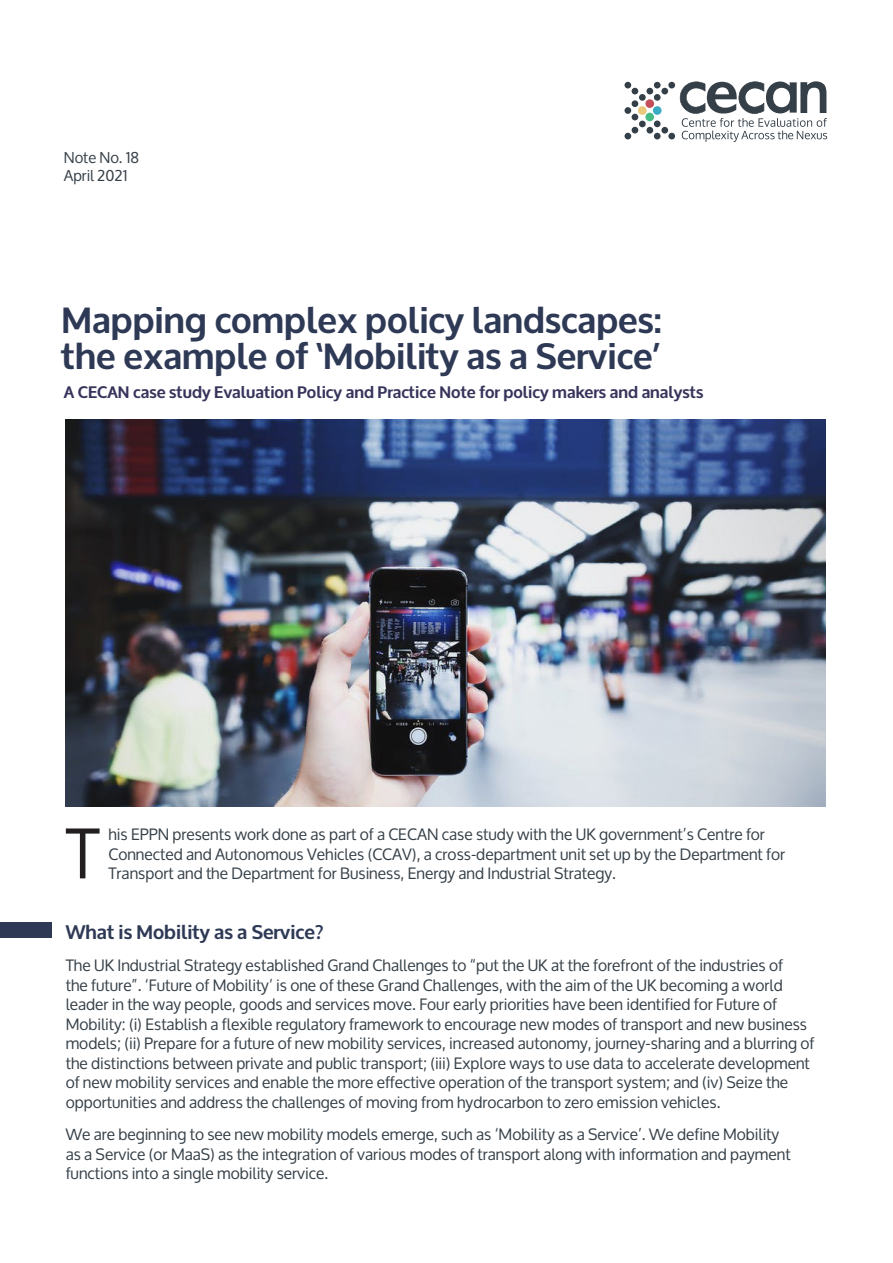
<style>
.page{position:relative;width:893px;height:1263px;background:#fff}
.page>*{position:absolute;margin:0;border:0;box-sizing:border-box;transform-origin:0 0}
.t1{font:68.4px "Oxygen";color:#231f20;scale:.94 1}
.t2{font:700 36px "Oxygen";color:#2e3955}
.t3{font:700 19.5px "Oxygen";color:#2e3955}
.t4{font:700 16.5px "Oxygen";color:#36345b}
.t5{font:15.75px/19.5px "Oxygen";color:#353f47}
.t6{font:15px "Oxygen";color:#353f47}
</style>
<div class="page">
<svg style="left:624px;top:81px;width:203px;height:61px"></svg>
<img style="left:66px;top:419px;width:759px;height:387px">
<div style="left:0;top:922px;width:51px;height:16px;background:#2e3955"></div>
<p class="t6" style="left:64px;top:149px;width:77px">Note No. 18</p>
<p class="t6" style="left:64px;top:167px;width:65px">April 2021</p>
<p class="t2" style="left:62px;top:298px;width:601px">Mapping complex policy landscapes:</p>
<p class="t2" style="left:62px;top:334px;width:600px">the example of ‘Mobility as a Service’</p>
<p class="t4" style="left:64px;top:382px;width:641px">A CECAN case study Evaluation Policy and Practice Note for policy makers and analysts</p>
<p class="t1" style="left:66px;top:815px;width:37px">T</p>
<p class="t5" style="left:108px;top:825px;width:678px">his EPPN presents work done as part of a CECAN case study with the UK government’s Centre for<br>Connected and Autonomous Vehicles (CCAV), a cross-department unit set up by the Department for</p>
<p class="t5" style="left:108px;top:864px;width:509px">Transport and the Department for Business, Energy and Industrial Strategy.</p>
<p class="t3" style="left:66px;top:920px;width:259px">What is Mobility as a Service?</p>
<p class="t5" style="left:66px;top:956px;width:719px">The UK Industrial Strategy established Grand Challenges to “put the UK at the forefront of the industries of</p>
<p class="t5" style="left:66px;top:975px;width:750px">the future”. ‘Future of Mobility’ is one of these Grand Challenges, with the aim of the UK becoming a world leader in the way people, goods and services move. Four early priorities have been identified for Future of Mobility: (i) Establish a flexible regulatory framework to encourage new modes of transport and new business models; (ii) Prepare for a future of new mobility services, increased autonomy, journey-sharing and a blurring of the distinctions between private and public transport; (iii) Explore ways to use data to accelerate development of new mobility services and enable the more effective operation of the transport system; and (iv) Seize the opportunities and address the challenges of moving from hydrocarbon to zero emission vehicles.</p>
<p class="t5" style="left:66px;top:1125px;width:726px">We are beginning to see new mobility models emerge, such as ‘Mobility as a Service’. We define Mobility as a Service (or MaaS) as the integration of various modes of transport along with information and payment functions into a single mobility service.</p>
</div>
